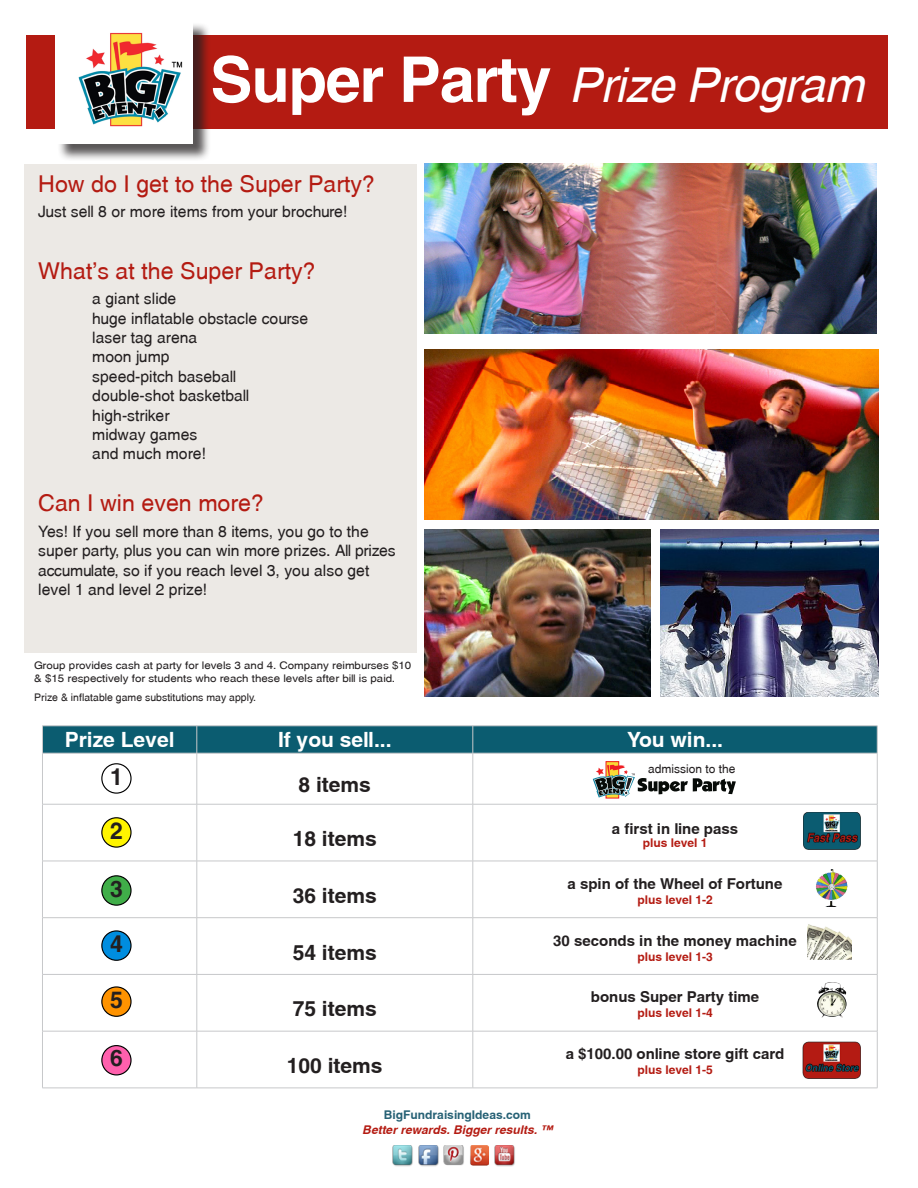
<style>
.page{position:relative;width:918px;height:1188px;background:#fff}
.page>*{position:absolute;margin:0;border:0;box-sizing:border-box;transform-origin:0 0}
.t1{font:italic 48px "Swansea";letter-spacing:-.02em;color:#fff}
.t2{font:23.25px "Swansea";color:#b41b12}
.t3{font:700 23.1px "Swansea";color:#231f20}
.t4{font:700 21px "Swansea";color:#231f20}
.t5{font:700 21px "Swansea";color:#fff}
.t6{font:15.75px/19.4px "Swansea";color:#231f20}
.t7{font:700 15px "Swansea";color:#231f20}
.t8{font:700 12px "Swansea";color:#b41b12}
.t9{font:italic 700 12px/15px "Swansea";color:#b41b12;text-align:center}
.t10{font:12px "Swansea";color:#231f20}
.t11{font:10.5px/12.6px "Swansea";color:#231f20;scale:1.1 1}
.t12{font:10.5px "Swansea";color:#231f20}
.s1{font-weight:700;font-style:normal;font-size:63px}
.s2{font-style:normal;color:#266175}
</style>
<div class="page">
<img style="left:425px;top:164px;width:451px;height:170px">
<img style="left:425px;top:349px;width:453px;height:170px">
<img style="left:425px;top:530px;width:226px;height:167px">
<img style="left:661px;top:530px;width:217px;height:167px">
<div style="left:606px;top:762px;width:13px;height:36px;background:#fada34"></div>
<div style="left:606px;top:761px;width:13px;height:37px;border:1px solid #ee1d23"></div>
<svg style="left:593px;top:765px;width:143px;height:33px"></svg>
<svg style="left:42px;top:726px;width:836px;height:27px;background:#105f72"></svg>
<hr style="left:42px;top:753px;width:155px;height:1px;background:#c7c8ca">
<hr style="left:42px;top:753px;width:1px;height:51px;background:#c7c8ca">
<hr style="left:197px;top:753px;width:276px;height:1px;background:#c7c8ca">
<hr style="left:197px;top:753px;width:1px;height:51px;background:#c7c8ca">
<hr style="left:473px;top:753px;width:404px;height:1px;background:#c7c8ca">
<hr style="left:473px;top:753px;width:1px;height:51px;background:#c7c8ca">
<hr style="left:877px;top:753px;width:1px;height:51px;background:#c7c8ca">
<hr style="left:42px;top:804px;width:155px;height:1px;background:#c7c8ca">
<hr style="left:197px;top:804px;width:276px;height:1px;background:#c7c8ca">
<hr style="left:473px;top:804px;width:404px;height:1px;background:#c7c8ca">
<hr style="left:42px;top:804px;width:1px;height:57px;background:#c7c8ca">
<hr style="left:197px;top:804px;width:1px;height:57px;background:#c7c8ca">
<hr style="left:473px;top:804px;width:1px;height:57px;background:#c7c8ca">
<hr style="left:877px;top:804px;width:1px;height:57px;background:#c7c8ca">
<hr style="left:42px;top:861px;width:155px;height:1px;background:#c7c8ca">
<hr style="left:42px;top:861px;width:1px;height:57px;background:#c7c8ca">
<hr style="left:197px;top:861px;width:276px;height:1px;background:#c7c8ca">
<hr style="left:197px;top:861px;width:1px;height:57px;background:#c7c8ca">
<hr style="left:473px;top:861px;width:404px;height:1px;background:#c7c8ca">
<hr style="left:473px;top:861px;width:1px;height:57px;background:#c7c8ca">
<hr style="left:877px;top:861px;width:1px;height:57px;background:#c7c8ca">
<hr style="left:42px;top:917px;width:155px;height:1px;background:#c7c8ca">
<hr style="left:42px;top:918px;width:1px;height:56px;background:#c7c8ca">
<hr style="left:197px;top:917px;width:276px;height:1px;background:#c7c8ca">
<hr style="left:197px;top:918px;width:1px;height:56px;background:#c7c8ca">
<hr style="left:473px;top:917px;width:404px;height:1px;background:#c7c8ca">
<hr style="left:473px;top:918px;width:1px;height:56px;background:#c7c8ca">
<hr style="left:877px;top:918px;width:1px;height:56px;background:#c7c8ca">
<hr style="left:42px;top:974px;width:155px;height:1px;background:#c7c8ca">
<hr style="left:42px;top:975px;width:1px;height:56px;background:#c7c8ca">
<hr style="left:197px;top:974px;width:276px;height:1px;background:#c7c8ca">
<hr style="left:197px;top:975px;width:1px;height:56px;background:#c7c8ca">
<hr style="left:473px;top:974px;width:404px;height:1px;background:#c7c8ca">
<hr style="left:473px;top:975px;width:1px;height:56px;background:#c7c8ca">
<hr style="left:877px;top:975px;width:1px;height:56px;background:#c7c8ca">
<hr style="left:42px;top:1031px;width:155px;height:1px;background:#c7c8ca">
<hr style="left:42px;top:1031px;width:1px;height:57px;background:#c7c8ca">
<hr style="left:197px;top:1031px;width:276px;height:1px;background:#c7c8ca">
<hr style="left:197px;top:1031px;width:1px;height:57px;background:#c7c8ca">
<hr style="left:473px;top:1031px;width:404px;height:1px;background:#c7c8ca">
<hr style="left:473px;top:1031px;width:1px;height:57px;background:#c7c8ca">
<hr style="left:877px;top:1031px;width:1px;height:57px;background:#c7c8ca">
<hr style="left:42px;top:1088px;width:155px;height:1px;background:#c7c8ca">
<hr style="left:197px;top:1088px;width:276px;height:1px;background:#c7c8ca">
<hr style="left:473px;top:1088px;width:404px;height:1px;background:#c7c8ca">
<div style="left:101px;top:763px;width:31px;height:31px;border:1px solid #000;border-radius:50%"></div>
<div style="left:102px;top:818px;width:29px;height:29px;background:#fff500;border-radius:50%"></div>
<div style="left:101px;top:817px;width:31px;height:31px;border:1px solid #000;border-radius:50%"></div>
<div style="left:102px;top:876px;width:29px;height:29px;background:#40ae49;border-radius:50%"></div>
<div style="left:101px;top:875px;width:31px;height:31px;border:1px solid #000;border-radius:50%"></div>
<div style="left:102px;top:931px;width:29px;height:29px;background:#008ddf;border-radius:50%"></div>
<div style="left:101px;top:930px;width:31px;height:31px;border:1px solid #000;border-radius:50%"></div>
<div style="left:102px;top:987px;width:29px;height:29px;background:#ff9300;border-radius:50%"></div>
<div style="left:101px;top:986px;width:31px;height:31px;border:1px solid #000;border-radius:50%"></div>
<div style="left:102px;top:1046px;width:29px;height:29px;background:#ff60ad;border-radius:50%"></div>
<div style="left:101px;top:1045px;width:31px;height:31px;border:1px solid #000;border-radius:50%"></div>
<img style="left:816px;top:869px;width:32px;height:38px">
<img style="left:807px;top:924px;width:44px;height:36px">
<img style="left:817px;top:982px;width:29px;height:36px">
<div style="left:24px;top:164px;width:393px;height:488px;background:#ece9e5"></div>
<img style="left:803px;top:1041px;width:58px;height:37px">
<img style="left:803px;top:812px;width:58px;height:38px">
<div style="left:26px;top:36px;width:862px;height:93px;background:#b41b12"></div>
<div style="left:57px;top:22px;width:161px;height:147px;background:#231f20;opacity:.75"></div>
<img style="left:55px;top:22px;width:138px;height:121px">
<img style="left:57px;top:24px;width:129px;height:110px">
<img style="left:418px;top:1145px;width:21px;height:22px">
<img style="left:392px;top:1145px;width:21px;height:22px">
<img style="left:443px;top:1145px;width:21px;height:21px">
<img style="left:470px;top:1145px;width:19px;height:21px">
<img style="left:495px;top:1145px;width:20px;height:22px">
<p class="t1" style="left:210px;top:56px;width:655px"><span class="s1">Super Party</span> Prize Program</p>
<p class="t2" style="left:38px;top:170px;width:338px">How do I get to the Super Party?</p>
<p class="t6" style="left:38px;top:202px;width:311px">Just sell 8 or more items from your brochure!</p>
<p class="t2" style="left:38px;top:257px;width:279px">What’s at the Super Party?</p>
<p class="t6" style="left:92px;top:289px;width:86px">a giant slide</p>
<p class="t6" style="left:92px;top:308px;width:218px">huge inflatable obstacle course</p>
<p class="t6" style="left:92px;top:328px;width:107px">laser tag arena</p>
<p class="t6" style="left:92px;top:347px;width:79px">moon jump</p>
<p class="t6" style="left:92px;top:366px;width:146px">speed-pitch baseball</p>
<p class="t6" style="left:92px;top:386px;width:159px">double-shot basketball</p>
<p class="t6" style="left:92px;top:405px;width:79px">high-striker</p>
<p class="t6" style="left:92px;top:425px;width:107px">midway games</p>
<p class="t6" style="left:92px;top:444px;width:115px">and much more!</p>
<p class="t2" style="left:38px;top:489px;width:227px">Can I win even more?</p>
<p class="t6" style="left:38px;top:521px;width:359px">Yes! If you sell more than 8 items, you go to the super party, plus you can win more prizes. All prizes accumulate, so if you reach level 3, you also get level 1 and level 2 prize!</p>
<p class="t11" style="left:34px;top:659px;width:344px">Group provides cash at party for levels 3 and 4. Company reimburses $10 &amp; $15 respectively for students who reach these levels after bill is paid.</p>
<p class="t12" style="left:34px;top:691px;width:223px">Prize &amp; inflatable game substitutions may apply.</p>
<p class="t5" style="left:65px;top:727px;width:111px">Prize Level</p>
<p class="t5" style="left:278px;top:727px;width:115px">If you sell...</p>
<p class="t5" style="left:627px;top:727px;width:97px">You win...</p>
<p class="t4" style="left:299px;top:772px;width:74px">8 items</p>
<p class="t4" style="left:293px;top:826px;width:86px">18 items</p>
<p class="t10" style="left:648px;top:762px;width:89px">admission to the</p>
<p class="t3" style="left:110px;top:762px;width:14px">1</p>
<p class="t3" style="left:110px;top:816px;width:14px">2</p>
<p class="t7" style="left:612px;top:819px;width:128px">a first in line pass</p>
<p class="t8" style="left:643px;top:836px;width:66px">plus level 1</p>
<p class="t3" style="left:110px;top:874px;width:14px">3</p>
<p class="t3" style="left:110px;top:929px;width:14px">4</p>
<p class="t3" style="left:110px;top:986px;width:14px">5</p>
<p class="t3" style="left:110px;top:1044px;width:14px">6</p>
<p class="t4" style="left:293px;top:883px;width:86px">36 items</p>
<p class="t4" style="left:293px;top:940px;width:86px">54 items</p>
<p class="t4" style="left:293px;top:996px;width:86px">75 items</p>
<p class="t4" style="left:287px;top:1053px;width:97px">100 items</p>
<p class="t7" style="left:568px;top:874px;width:216px">a spin of the Wheel of Fortune</p>
<p class="t8" style="left:637px;top:892px;width:77px">plus level 1-2</p>
<p class="t7" style="left:553px;top:931px;width:245px">30 seconds in the money machine</p>
<p class="t8" style="left:637px;top:949px;width:77px">plus level 1-3</p>
<p class="t7" style="left:591px;top:988px;width:170px">bonus Super Party time</p>
<p class="t8" style="left:637px;top:1006px;width:77px">plus level 1-4</p>
<p class="t7" style="left:566px;top:1045px;width:220px">a $100.00 online store gift card</p>
<p class="t8" style="left:637px;top:1062px;width:77px">plus level 1-5</p>
<p class="t9" style="left:362px;top:1107px;width:192px"><span class="s2">BigFundraisingIdeas.com<br></span>Better rewards. Bigger results. ™</p>
</div>
